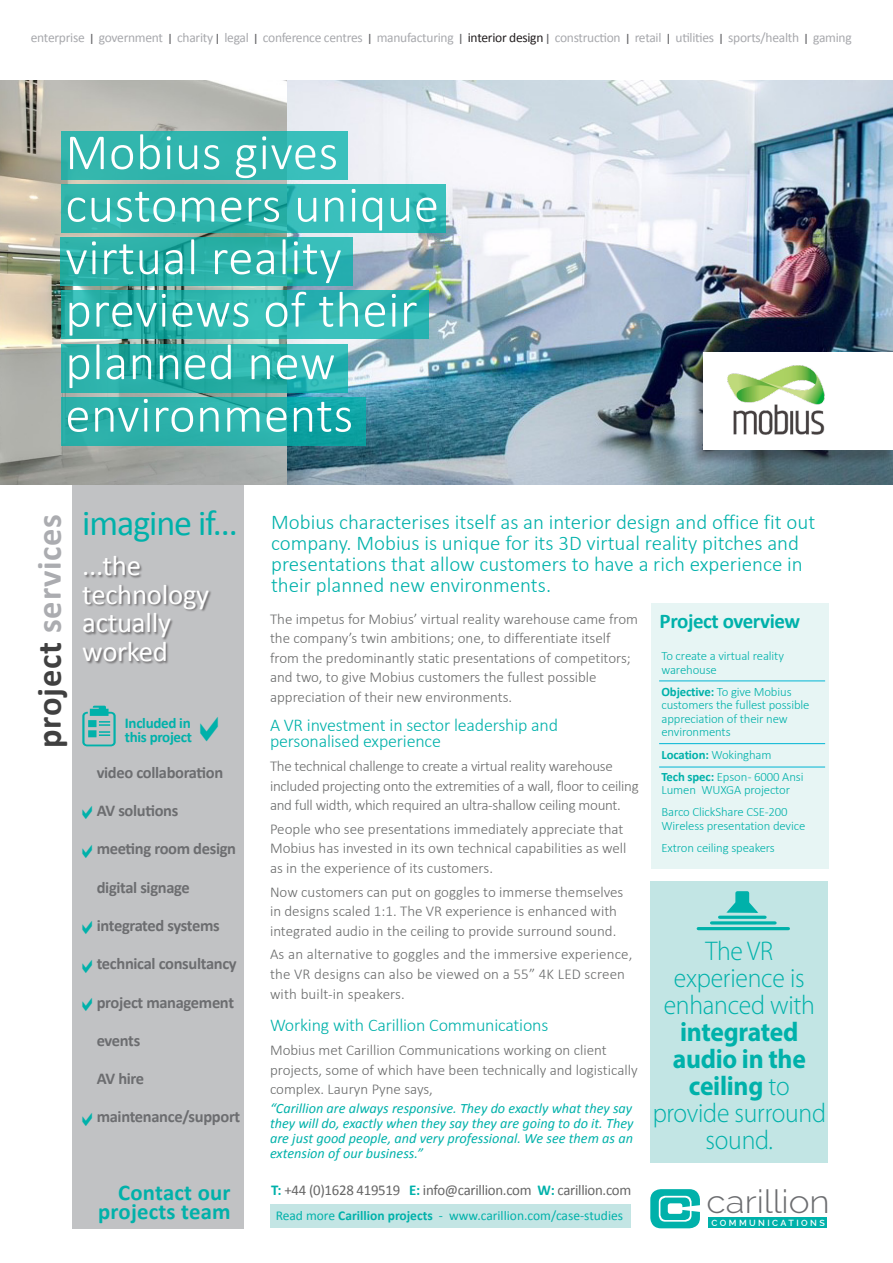
<style>
.page{position:relative;width:893px;height:1263px;background:#fff}
.page>*{position:absolute;margin:0;border:0;box-sizing:border-box;transform-origin:0 0}
.t1{font:300 51px/52.5px "Calibri";letter-spacing:.01em;color:#fff}
.t2{font:36px "Calibri";letter-spacing:-.03em;color:#00b1aa}
.t3{font:700 34.5px "Calibri";letter-spacing:.02em;color:#abacb0}
.t4{font:300 32.4px "Raleway";color:#6c6d70;scale:1.09 1}
.t5{font:28.5px/28.5px "Calibri";letter-spacing:-.01em;color:#fff}
.t6{font:300 27px/27px "Myriad Pro";letter-spacing:-.01em;color:#00b1aa;text-align:center;scale:.95 1}
.t7{font:700 22.5px/19.5px "Calibri";letter-spacing:.01em;color:#00b1aa;text-align:right}
.t8{font:300 21px/21px "Calibri";color:#00b1aa}
.t9{font:700 21px "Calibri";letter-spacing:-.02em;color:#00b1aa}
.t10{font:300 18px/16.5px "Calibri";letter-spacing:-.01em;color:#00b1aa}
.t11{font:700 16.5px "Calibri";letter-spacing:-.02em;color:#6c6d70}
.t12{font:300 15px/19.5px "Calibri";color:#6a6b6b}
.t13{font:300 15px/19.5px "Calibri";letter-spacing:-.02em;color:#6a6b6b}
.t14{font:15px "Calibri";letter-spacing:-.02em;color:#666}
.t15{font:700 15px/13.5px "Calibri";letter-spacing:-.02em;color:#00b1aa}
.t16{font:italic 14.25px/15px "Calibri";color:#00b1aa;text-align:justify}
.t17{font:13.5px "Calibri";letter-spacing:-.02em;color:#a8a9ad}
.t18{font:13.5px "Calibri";color:#00b1aa}
.t19{font:300 12.75px/13.5px "Calibri";letter-spacing:-.01em;color:#00b1aa}
.t20{font:700 12.75px "Calibri";letter-spacing:-.01em;color:#00b1aa}
.t21{font:600 8.85px "Raleway";letter-spacing:.275em;color:#fff}
.s1{font-size:16.2px;color:#636366}
.s2{color:#231f20}
.s3{color:#404040}
.s4{font-weight:700}
.s5{font-weight:300}
.s6{font-weight:700;color:#00b1aa}
</style>
<div class="page">
<div style="left:651px;top:603px;width:177px;height:265px;background:#e7f5f4"></div>
<div style="left:72px;top:479px;width:171px;height:750px;background:#c1c2c4"></div>
<img style="left:0;top:81px;width:288px;height:404px">
<img style="left:288px;top:81px;width:605px;height:404px">
<div style="left:61px;top:131px;width:287px;height:49px;background:linear-gradient(to right,#2fb2a8,#36bcb8)"></div>
<svg style="left:61px;top:237px;width:292px;height:49px;fill:#29b0a9"></svg>
<svg style="left:61px;top:184px;width:385px;height:49px;fill:#32b5ac"></svg>
<svg style="left:61px;top:291px;width:368px;height:48px"></svg>
<svg style="left:61px;top:397px;width:304px;height:48px;fill:#2aafa9"></svg>
<svg style="left:61px;top:344px;width:287px;height:48px;fill:#2cb2ab"></svg>
<div style="left:270px;top:1204px;width:361px;height:23px;background:#c3e5e4"></div>
<div style="left:708px;top:1217px;width:119px;height:11px;background:#00b1aa"></div>
<svg style="left:650px;top:1189px;width:50px;height:39px"></svg>
<svg style="left:82px;top:706px;width:34px;height:40px"></svg>
<hr style="left:659px;top:681px;width:166px;height:1px;background:#00b5d4">
<hr style="left:659px;top:743px;width:166px;height:1px;background:#00b5d4">
<hr style="left:659px;top:767px;width:166px;height:1px;background:#00b5d4">
<div style="left:82px;top:556px;width:131px;height:109px;background:#231f20;opacity:.5"></div>
<div style="left:688px;top:353px;width:205px;height:115px;background:#231f20;opacity:.4"></div>
<div style="left:704px;top:352px;width:189px;height:97px;background:#fff"></div>
<img style="left:727px;top:365px;width:98px;height:70px">
<div style="left:650px;top:881px;width:177px;height:282px;background:#c2e5e4"></div>
<svg style="left:726px;top:891px;width:33px;height:22px"></svg>
<hr style="left:720px;top:916px;width:45px;height:3px;background:#00b1aa">
<hr style="left:712px;top:921px;width:63px;height:3px;background:#00b1aa">
<hr style="left:698px;top:927px;width:90px;height:3px;background:#00b1aa">
<p class="t17" style="left:31px;top:29px;width:822px">enterprise <span class="s1">I</span> government <span class="s1">I</span> charity <span class="s1">I</span> legal <span class="s1">I</span> conference centres <span class="s1">I</span> manufacturing <span class="s1">I</span> <span class="s2">interior design</span> <span class="s1">I</span> construction <span class="s1">I</span> retail <span class="s1">I</span> utilities <span class="s1">I</span> sports/health <span class="s1">I</span> gaming</p>
<p class="t1" style="left:65px;top:125px;width:375px">Mobius gives customers unique virtual reality previews of their planned new environments</p>
<p class="t3" style="left:27px;top:748px;width:235px;rotate:-90deg"><span class="s3">project</span> services</p>
<p class="t2" style="left:82px;top:500px;width:157px">imagine if...</p>
<p class="t5" style="left:82px;top:552px;width:129px">...the technology actually worked</p>
<p class="t15" style="left:125px;top:716px;width:69px">Included in this project</p>
<p class="t11" style="left:97px;top:762px;width:128px">video collaboration</p>
<p class="t11" style="left:97px;top:800px;width:83px">AV solutions</p>
<p class="t11" style="left:97px;top:838px;width:141px">meeting room design</p>
<p class="t11" style="left:97px;top:877px;width:95px">digital signage</p>
<p class="t11" style="left:97px;top:915px;width:124px">integrated systems</p>
<p class="t11" style="left:97px;top:953px;width:141px">technical consultancy</p>
<p class="t11" style="left:97px;top:991px;width:139px">project management</p>
<p class="t11" style="left:97px;top:1030px;width:45px">events</p>
<p class="t11" style="left:97px;top:1068px;width:49px">AV hire</p>
<p class="t11" style="left:97px;top:1106px;width:145px">maintenance/support</p>
<p class="t7" style="left:98px;top:1182px;width:134px">Contact our projects team</p>
<p class="t8" style="left:271px;top:511px;width:546px">Mobius characterises itself as an interior design and office fit out company. Mobius is unique for its 3D virtual reality pitches and presentations that allow customers to have a rich experience in their planned new environments.</p>
<p class="t12" style="left:270px;top:609px;width:370px">The impetus for Mobius’ virtual reality warehouse came from the company’s twin ambitions; one, to differentiate itself from the predominantly static presentations of competitors; and two, to give Mobius customers the fullest possible appreciation of their new environments.</p>
<p class="t10" style="left:270px;top:716px;width:290px">A VR investment in sector leadership and personalised experience</p>
<p class="t13" style="left:270px;top:756px;width:370px">The technical challenge to create a virtual reality warehouse included projecting onto the extremities of a wall, floor to ceiling and full width, which required an ultra-shallow ceiling mount.</p>
<p class="t12" style="left:270px;top:819px;width:358px">People who see presentations immediately appreciate that<br>Mobius has invested in its own technical capabilities as well as in the experience of its customers.</p>
<p class="t12" style="left:270px;top:882px;width:355px">Now customers can put on goggles to immerse themselves in designs scaled 1:1. The VR experience is enhanced with integrated audio in the ceiling to provide surround sound.</p>
<p class="t12" style="left:270px;top:945px;width:364px">As an alternative to goggles and the immersive experience, the VR designs can also be viewed on a 55” 4K LED screen with built-in speakers.</p>
<p class="t10" style="left:270px;top:1017px;width:280px">Working with Carillion Communications</p>
<p class="t12" style="left:270px;top:1040px;width:369px">Mobius met Carillion Communications working on client projects, some of which have been technically and logistically complex. Lauryn Pyne says,</p>
<p class="t16" style="left:270px;top:1100px;width:365px">“Carillion are always responsive. They do exactly what they say they will do, exactly when they say they are going to do it. They are just good people, and very professional. We see them as an extension of our business.”</p>
<p class="t9" style="left:660px;top:608px;width:142px">Project overview</p>
<p class="t19" style="left:661px;top:649px;width:124px">To create a virtual reality warehouse</p>
<p class="t19" style="left:661px;top:685px;width:150px"><span class="s4">Objective:</span> To give Mobius customers the fullest possible appreciation of their new environments</p>
<p class="t20" style="left:661px;top:746px;width:112px">Location: <span class="s5">Wokingham</span></p>
<p class="t19" style="left:661px;top:769px;width:143px"><span class="s4">Tech spec:</span> Epson - 6000 Ansi<br>Lumen WUXGA projector</p>
<p class="t19" style="left:661px;top:805px;width:145px">Barco ClickShare CSE-200<br>Wireless presentation device</p>
<p class="t19" style="left:661px;top:840px;width:115px">Extron ceiling speakers</p>
<p class="t6" style="left:653px;top:938px;width:184px">The VR experience is enhanced with <span class="s4">integrated audio in the ceiling</span> to provide surround sound.</p>
<p class="t14" style="left:271px;top:1180px;width:362px"><span class="s6">T:</span> +44 (0)1628 419519 <span class="s6">E:</span> info@carillion.com <span class="s6">W:</span> carillion.com</p>
<p class="t18" style="left:276px;top:1206px;width:349px">Read more <span class="s4">Carillion projects</span> - www.carillion.com/case-studies</p>
<p class="t4" style="left:706px;top:1182px;width:115px">carillion</p>
<p class="t21" style="left:711px;top:1218px;width:115px">COMMUNICATIONS</p>
</div>
